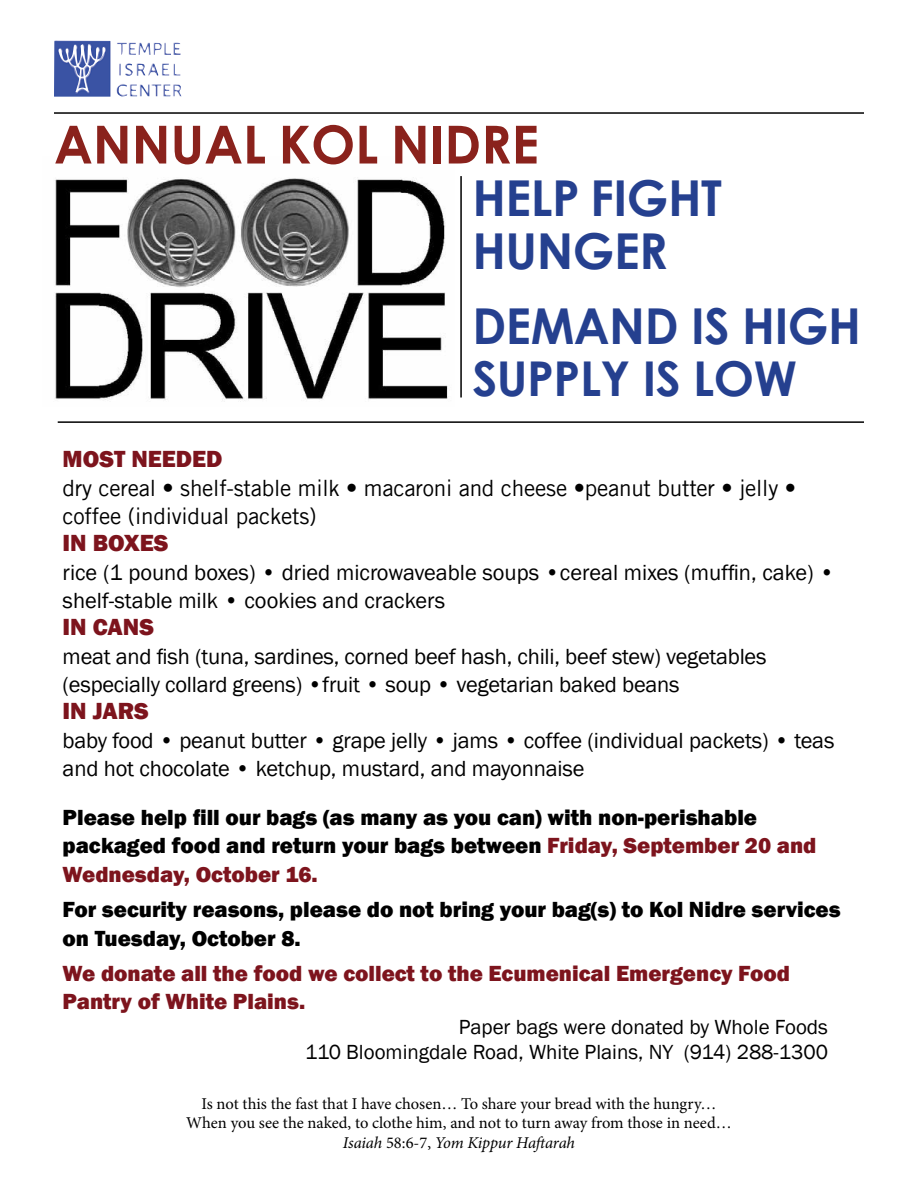
<style>
.page{position:relative;width:918px;height:1188px;background:#fff}
.page>*{position:absolute;margin:0;border:0;box-sizing:border-box;transform-origin:0 0}
.t1{font:700 52.5px "Century Gothic";color:#8a221c}
.t2{font:700 49.5px/52.5px "Century Gothic";letter-spacing:-.01em;color:#25408f}
.t3{font:700 48px "Century Gothic";letter-spacing:-.01em;color:#25408f}
.t4{font:800 24px "Franklin Gothic";color:#7d141d}
.t5{font:22.5px/28.5px "Franklin Gothic";letter-spacing:-.005em;color:#000}
.t6{font:800 22.5px/28.5px "Franklin Gothic";color:#000}
.t7{font:22.5px/28.5px "Trade Gothic LT";letter-spacing:-.01em;color:#000}
.t8{font:800 22.5px/28.5px "Franklin Gothic";color:#7d141d}
.t9{font:21px/25.5px "Franklin Gothic";color:#000;text-align:right}
.t10{font:16.5px/19.8px "Minion Pro";letter-spacing:-.005em;color:#000;text-align:center}
.s1{color:#7d141d}
.s2{font-style:italic}
</style>
<div class="page">
<img style="left:55px;top:178px;width:393px;height:224px">
<hr style="left:58px;top:421px;width:806px;height:2px;background:#000">
<hr style="left:460px;top:176px;width:2px;height:222px;background:#000">
<img style="left:54px;top:40px;width:127px;height:57px">
<hr style="left:54px;top:112px;width:810px;height:2px;background:#000">
<h1 class="t1" style="left:54px;top:105px;width:486px">ANNUAL KOL NIDRE</h1>
<h2 class="t2" style="left:472px;top:170px;width:251px">HELP FIGHT<br>HUNGER</h2>
<h2 class="t2" style="left:472px;top:297px;width:390px">DEMAND IS HIGH</h2>
<h3 class="t3" style="left:472px;top:342px;width:326px">SUPPLY IS LOW</h3>
<p class="t4" style="left:63px;top:444px;width:161px">Most needed</p>
<p class="t7" style="left:63px;top:473px;width:735px">dry cereal • shelf-stable milk • macaroni and cheese •peanut butter • jelly • coffee (individual packets)</p>
<p class="t4" style="left:63px;top:528px;width:92px">IN BOXES</p>
<p class="t5" style="left:63px;top:558px;width:773px">rice (1 pound boxes) • dried microwaveable soups •cereal mixes (muffin, cake) • shelf-stable milk • cookies and crackers</p>
<p class="t4" style="left:63px;top:612px;width:76px">IN CANS</p>
<p class="t5" style="left:63px;top:642px;width:705px">meat and fish (tuna, sardines, corned beef hash, chili, beef stew) vegetables (especially collard greens) •fruit • soup • vegetarian baked beans</p>
<p class="t4" style="left:63px;top:696px;width:88px">IN JARS</p>
<p class="t5" style="left:63px;top:726px;width:773px">baby food • peanut butter • grape jelly • jams • coffee (individual packets) • teas and hot chocolate • ketchup, mustard, and mayonnaise</p>
<p class="t6" style="left:63px;top:803px;width:755px">Please help fill our bags (as many as you can) with non-perishable packaged food and return your bags between <span class="s1">Friday, September 20 and<br>Wednesday, October 16.</span></p>
<p class="t6" style="left:63px;top:895px;width:780px">For security reasons, please do not bring your bag(s) to Kol Nidre services on Tuesday, October 8.</p>
<p class="t8" style="left:63px;top:959px;width:729px">We donate all the food we collect to the Ecumenical Emergency Food<br>Pantry of White Plains.</p>
<p class="t9" style="left:305px;top:1015px;width:524px">Paper bags were donated by Whole Foods<br>110 Bloomingdale Road, White Plains, NY (914) 288-1300</p>
<p class="t10" style="left:186px;top:1093px;width:547px">Is not this the fast that I have chosen… To share your bread with the hungry…<br>When you see the naked, to clothe him, and not to turn away from those in need…<br><span class="s2">Isaiah</span> 58:6-7, <span class="s2">Yom Kippur Haftarah</span></p>
</div>
